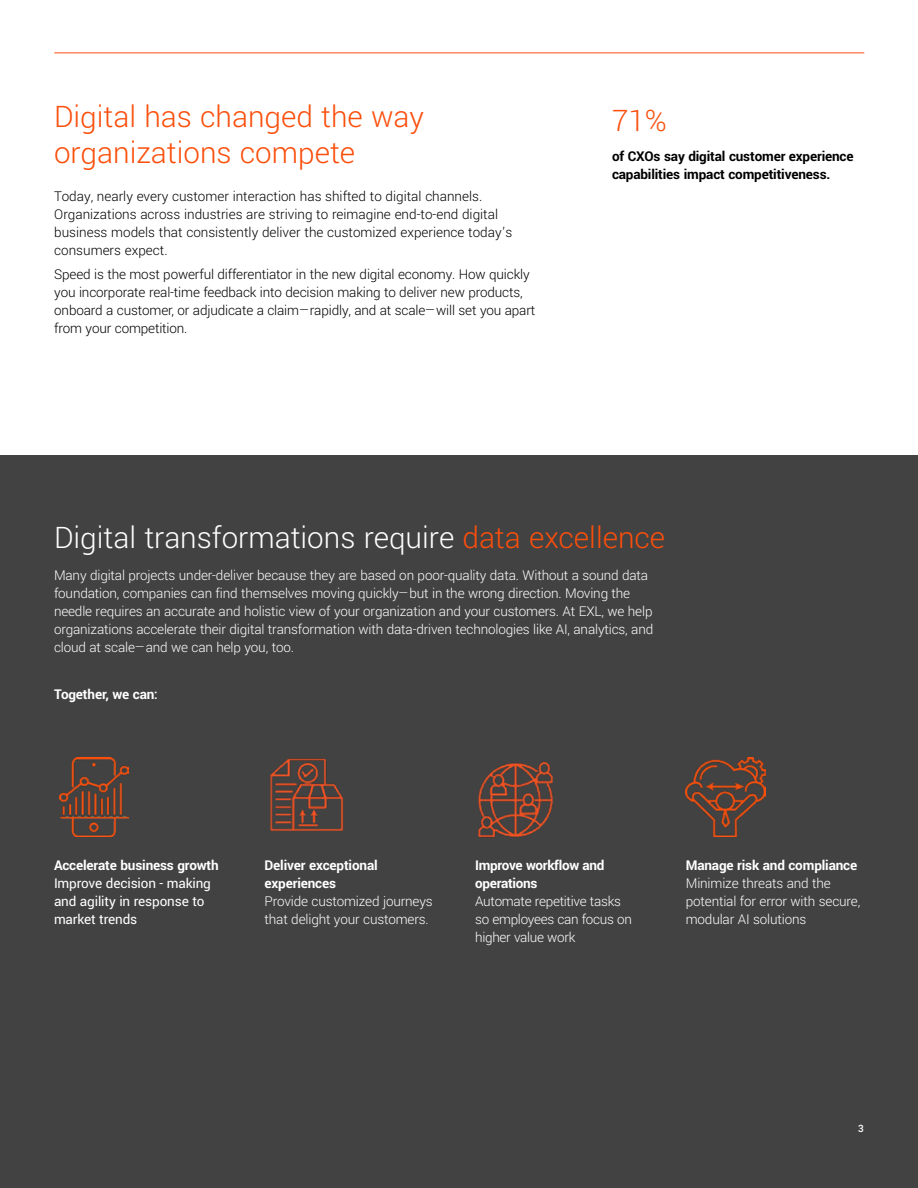
<style>
.page{position:relative;width:918px;height:1188px;background:#fff}
.page>*{position:absolute;margin:0;border:0;box-sizing:border-box;transform-origin:0 0}
.t1{font:300 33px/36px "Yantramanav";color:#fb4e0b}
.t2{font:300 33px "Yantramanav";color:#fff}
.t3{font:300 15px/18px "Yantramanav";letter-spacing:-.01em;color:#fff}
.t4{font:300 15px/18px "Yantramanav";letter-spacing:-.01em;color:#000}
.t5{font:700 15px/18px "Yantramanav";letter-spacing:-.01em;color:#fff}
.t6{font:700 15px/18px "Yantramanav";letter-spacing:-.01em;color:#000}
.t7{font:15px/18px "Yantramanav";letter-spacing:-.01em;color:#fff}
.t8{font:500 11.25px "Yantramanav";color:#fff}
.s1{color:#fb4e0b}
</style>
<div class="page">
<div style="left:0;top:456px;width:918px;height:732px;background:#424242"></div>
<hr style="left:54px;top:52px;width:810px;height:1px;background:#fb4e0b">
<img style="left:59px;top:758px;width:69px;height:79px">
<img style="left:270px;top:758px;width:74px;height:73px">
<img style="left:686px;top:758px;width:79px;height:79px">
<img style="left:478px;top:761px;width:75px;height:77px">
<h1 class="t1" style="left:54px;top:99px;width:372px">Digital has changed the way organizations compete</h1>
<p class="t4" style="left:54px;top:187px;width:460px">Today, nearly every customer interaction has shifted to digital channels.<br>Organizations across industries are striving to reimagine end-to-end digital business models that consistently deliver the customized experience today’s consumers expect.</p>
<p class="t4" style="left:54px;top:265px;width:483px">Speed is the most powerful differentiator in the new digital economy. How quickly you incorporate real-time feedback into decision making to deliver new products, onboard a customer, or adjudicate a claim—rapidly, and at scale—will set you apart from your competition.</p>
<h1 class="t1" style="left:612px;top:103px;width:56px">71%</h1>
<p class="t6" style="left:612px;top:148px;width:243px">of CXOs say digital customer experience capabilities impact competitiveness.</p>
<h1 class="t2" style="left:54px;top:518px;width:613px">Digital transformations require <span class="s1">data excellence</span></h1>
<p class="t3" style="left:54px;top:566px;width:601px">Many digital projects under-deliver because they are based on poor-quality data. Without a sound data foundation, companies can find themselves moving quickly—but in the wrong direction. Moving the needle requires an accurate and holistic view of your organization and your customers. At EXL, we help organizations accelerate their digital transformation with data-driven technologies like AI, analytics, and cloud at scale—and we can help you, too.</p>
<p class="t5" style="left:54px;top:686px;width:106px">Together, we can:</p>
<p class="t5" style="left:54px;top:857px;width:166px">Accelerate business growth</p>
<p class="t7" style="left:54px;top:875px;width:158px">Improve decision - making and agility in response to market trends</p>
<p class="t5" style="left:265px;top:857px;width:115px">Deliver exceptional experiences</p>
<p class="t3" style="left:265px;top:893px;width:170px">Provide customized journeys that delight your customers.</p>
<p class="t5" style="left:475px;top:857px;width:131px">Improve workflow and operations</p>
<p class="t3" style="left:475px;top:893px;width:158px">Automate repetitive tasks so employees can focus on higher value work</p>
<p class="t5" style="left:686px;top:857px;width:173px">Manage risk and compliance</p>
<p class="t3" style="left:686px;top:875px;width:176px">Minimize threats and the potential for error with secure, modular AI solutions</p>
<p class="t8" style="left:858px;top:1121px;width:7px">3</p>
</div>
